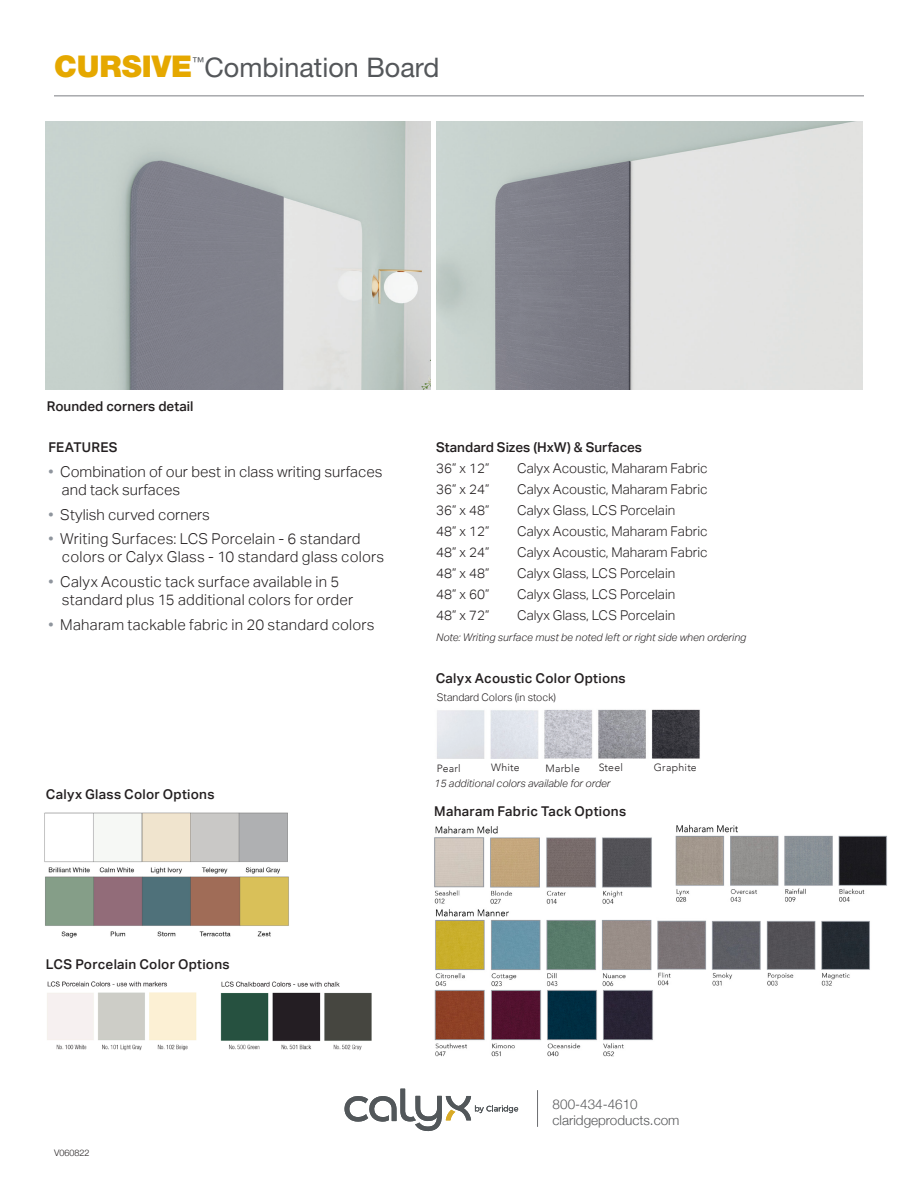
<style>
.page{position:relative;width:918px;height:1188px;background:#fff}
.page>*{position:absolute;margin:0;border:0;box-sizing:border-box;transform-origin:0 0}
.t1{font:900 30px "Helvetica Neue";color:#e5a800}
.t2{font:27px "Helvetica Neue";color:#54575a}
.t3{font:300 15px/18px "Aktiv Grotesk";letter-spacing:.015em;color:#231f20}
.t4{font:300 13.5px "Aktiv Grotesk";color:#231f20}
.t5{font:500 13.5px "Aktiv Grotesk";letter-spacing:.015em;color:#231f20}
.t6{font:300 13.5px/16.2px "Helvetica Neue";color:#57585a}
.t7{font:italic 300 10.5px "Aktiv Grotesk";color:#231f20}
.t8{font:300 10.5px "Avenir";letter-spacing:.02em;color:#231f20}
.t9{font:300 10.5px "Aktiv Grotesk";color:#231f20}
.t10{font:300 9px "Helvetica Neue";color:#231f20}
.s1{color:#8f959d}
</style>
<div class="page">
<hr style="left:54px;top:95px;width:810px;height:2px;background:#a8a9ad">
<hr style="left:537px;top:1090px;width:1px;height:37px;background:#6c6d70">
<img style="left:46px;top:122px;width:385px;height:267px">
<img style="left:436px;top:122px;width:426px;height:267px">
<svg style="left:345px;top:1089px;width:173px;height:42px"></svg>
<img style="left:434px;top:826px;width:218px;height:161px">
<img style="left:675px;top:824px;width:212px;height:78px">
<img style="left:657px;top:920px;width:213px;height:66px">
<img style="left:434px;top:990px;width:219px;height:67px">
<img style="left:47px;top:981px;width:325px;height:70px">
<img style="left:45px;top:876px;width:244px;height:62px">
<img style="left:44px;top:812px;width:244px;height:62px">
<img style="left:437px;top:709px;width:263px;height:50px">
<h1 class="t1" style="left:54px;top:48px;width:140px">CURSIVE</h1>
<h2 class="t2" style="left:192px;top:51px;width:249px"><sup>™</sup>Combination Board</h2>
<p class="t5" style="left:47px;top:398px;width:148px">Rounded corners detail</p>
<p class="t5" style="left:48px;top:440px;width:71px">FEATURES</p>
<p class="t3" style="left:62px;top:463px;width:322px;text-indent:-14px"><span class="s1">•</span> Combination of our best in class writing surfaces and tack surfaces</p>
<p class="t3" style="left:48px;top:506px;width:163px"><span class="s1">•</span> Stylish curved corners</p>
<p class="t3" style="left:62px;top:530px;width:324px;text-indent:-14px"><span class="s1">•</span> Writing Surfaces: LCS Porcelain - 6 standard colors or Calyx Glass - 10 standard glass colors</p>
<p class="t3" style="left:62px;top:573px;width:293px;text-indent:-14px"><span class="s1">•</span> Calyx Acoustic tack surface available in 5 standard plus 15 additional colors for order</p>
<p class="t3" style="left:48px;top:616px;width:328px"><span class="s1">•</span> Maharam tackable fabric in 20 standard colors</p>
<p class="t5" style="left:46px;top:786px;width:170px">Calyx Glass Color Options</p>
<p class="t5" style="left:436px;top:440px;width:207px">Standard Sizes (HxW) &amp; Surfaces</p>
<p class="t4" style="left:436px;top:461px;width:55px">36” x 12”</p>
<p class="t4" style="left:517px;top:461px;width:192px">Calyx Acoustic, Maharam Fabric</p>
<p class="t4" style="left:436px;top:482px;width:55px">36” x 24”</p>
<p class="t4" style="left:517px;top:482px;width:192px">Calyx Acoustic, Maharam Fabric</p>
<p class="t4" style="left:436px;top:503px;width:55px">36” x 48”</p>
<p class="t4" style="left:517px;top:503px;width:160px">Calyx Glass, LCS Porcelain</p>
<p class="t4" style="left:436px;top:524px;width:55px">48” x 12”</p>
<p class="t4" style="left:517px;top:524px;width:192px">Calyx Acoustic, Maharam Fabric</p>
<p class="t4" style="left:436px;top:545px;width:55px">48” x 24”</p>
<p class="t4" style="left:517px;top:545px;width:192px">Calyx Acoustic, Maharam Fabric</p>
<p class="t4" style="left:436px;top:566px;width:55px">48” x 48”</p>
<p class="t4" style="left:517px;top:566px;width:160px">Calyx Glass, LCS Porcelain</p>
<p class="t4" style="left:436px;top:587px;width:55px">48” x 60”</p>
<p class="t4" style="left:517px;top:587px;width:160px">Calyx Glass, LCS Porcelain</p>
<p class="t4" style="left:436px;top:608px;width:55px">48” x 72”</p>
<p class="t4" style="left:517px;top:608px;width:160px">Calyx Glass, LCS Porcelain</p>
<p class="t7" style="left:436px;top:631px;width:312px">Note: Writing surface must be noted left or right side when ordering</p>
<p class="t5" style="left:436px;top:671px;width:192px">Calyx Acoustic Color Options</p>
<p class="t9" style="left:437px;top:691px;width:121px">Standard Colors (in stock)</p>
<p class="t8" style="left:437px;top:762px;width:25px">Pearl</p>
<p class="t8" style="left:491px;top:761px;width:30px">White</p>
<p class="t8" style="left:546px;top:762px;width:36px">Marble</p>
<p class="t8" style="left:599px;top:761px;width:26px">Steel</p>
<p class="t8" style="left:654px;top:761px;width:44px">Graphite</p>
<p class="t7" style="left:434px;top:778px;width:178px">15 additional colors available for order</p>
<p class="t5" style="left:434px;top:803px;width:193px">Maharam Fabric Tack Options</p>
<p class="t5" style="left:46px;top:956px;width:185px">LCS Porcelain Color Options</p>
<p class="t10" style="left:54px;top:1146px;width:37px">V060822</p>
<p class="t6" style="left:553px;top:1095px;width:128px">800-434-4610 claridgeproducts.com</p>
</div>
